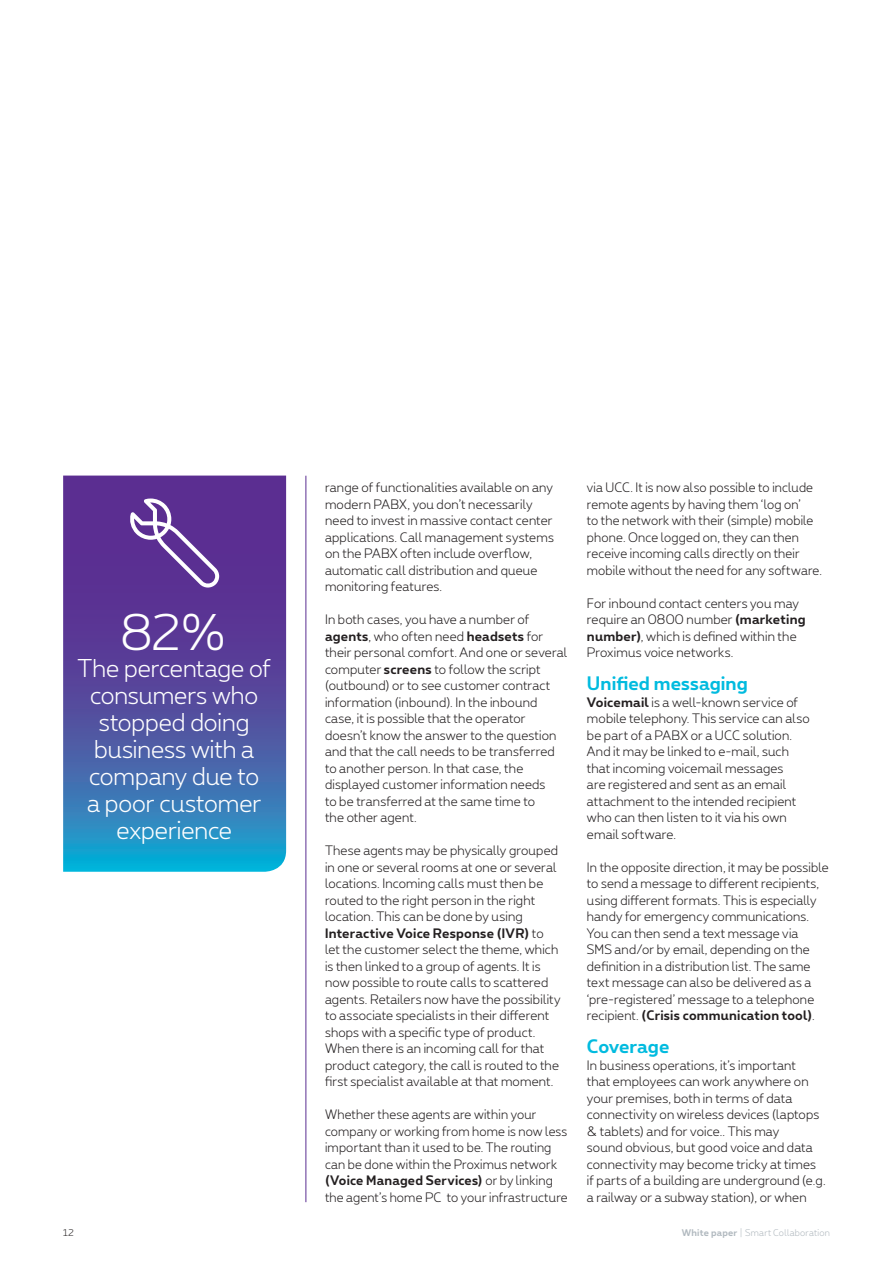
<style>
.page{position:relative;width:893px;height:1263px;background:#fff}
.page>*{position:absolute;margin:0;border:0;box-sizing:border-box;transform-origin:0 0}
.t1{font:300 48px "Proximus";color:#fff}
.t2{font:300 24px/27px "Proximus";color:#fff;text-align:center}
.t3{font:700 18px "Proximus";color:#02bbdf}
.t4{font:300 12.75px/16.5px "Proximus";letter-spacing:.015em;color:#231f20}
.t5{font:300 9px "Proximus";letter-spacing:.025em;color:#b1b9bf}
.t6{font:300 9px "Proximus";color:#231f20}
.s1{font-weight:700}
</style>
<div class="page">
<svg style="left:63px;top:476px;width:223px;height:396px;background:#4a54a4"></svg>
<svg style="left:129px;top:498px;width:90px;height:89px;background:#744fa3"></svg>
<hr style="left:306px;top:476px;width:1px;height:726px;background:#5b2e91">
<h1 class="t1" style="left:120px;top:600px;width:109px">82%</h1>
<h2 class="t2" style="left:77px;top:654px;width:195px">The percentage of consumers who stopped doing business with a company due to<br>a poor customer experience</h2>
<p class="t4" style="left:325px;top:479px;width:230px">range of functionalities available on any modern PABX, you don’t necessarily need to invest in massive contact center applications. Call management systems on the PABX often include overflow, automatic call distribution and queue monitoring features.</p>
<p class="t4" style="left:325px;top:611px;width:244px">In both cases, you have a number of <span class="s1">agents</span>, who often need <span class="s1">headsets</span> for their personal comfort. And one or several computer <span class="s1">screens</span> to follow the script (outbound) or to see customer contract information (inbound). In the inbound case, it is possible that the operator doesn’t know the answer to the question and that the call needs to be transferred to another person. In that case, the displayed customer information needs<br>to be transferred at the same time to<br>the other agent.</p>
<p class="t4" style="left:325px;top:842px;width:237px">These agents may be physically grouped in one or several rooms at one or several locations. Incoming calls must then be routed to the right person in the right location. This can be done by using <span class="s1">Interactive Voice Response (IVR)</span> to let the customer select the theme, which is then linked to a group of agents. It is now possible to route calls to scattered agents. Retailers now have the possibility to associate specialists in their different shops with a specific type of product.<br>When there is an incoming call for that product category, the call is routed to the first specialist available at that moment.</p>
<p class="t4" style="left:325px;top:1106px;width:244px">Whether these agents are within your company or working from home is now less important than it used to be. The routing can be done within the Proximus network <span class="s1">(Voice Managed Services)</span> or by linking the agent’s home PC to your infrastructure</p>
<p class="t4" style="left:587px;top:479px;width:237px">via UCC. It is now also possible to include remote agents by having them ‘log on’<br>to the network with their (simple) mobile phone. Once logged on, they can then receive incoming calls directly on their mobile without the need for any software.</p>
<p class="t4" style="left:587px;top:594px;width:220px">For inbound contact centers you may require an 0800 number <span class="s1">(marketing number)</span>, which is defined within the Proximus voice networks.</p>
<h3 class="t3" style="left:587px;top:670px;width:162px">Unified messaging</h3>
<p class="t4" style="left:587px;top:693px;width:224px"><span class="s1">Voicemail</span> is a well-known service of mobile telephony. This service can also be part of a PABX or a UCC solution.<br>And it may be linked to e-mail, such that incoming voicemail messages<br>are registered and sent as an email attachment to the intended recipient who can then listen to it via his own email software.</p>
<p class="t4" style="left:587px;top:858px;width:243px">In the opposite direction, it may be possible to send a message to different recipients, using different formats. This is especially handy for emergency communications.<br>You can then send a text message via<br>SMS and/or by email, depending on the definition in a distribution list. The same text message can also be delivered as a ‘pre-registered’ message to a telephone recipient. <span class="s1">(Crisis communication tool)</span>.</p>
<h3 class="t3" style="left:587px;top:1033px;width:84px">Coverage</h3>
<p class="t4" style="left:587px;top:1056px;width:240px">In business operations, it’s important<br>that employees can work anywhere on your premises, both in terms of data connectivity on wireless devices (laptops &amp; tablets) and for voice.. This may<br>sound obvious, but good voice and data connectivity may become tricky at times if parts of a building are underground (e.g. a railway or a subway station), or when</p>
<p class="t6" style="left:63px;top:1227px;width:12px">12</p>
<p class="t5" style="left:682px;top:1227px;width:150px"><span class="s1">White paper</span> | Smart Collaboration</p>
</div>
